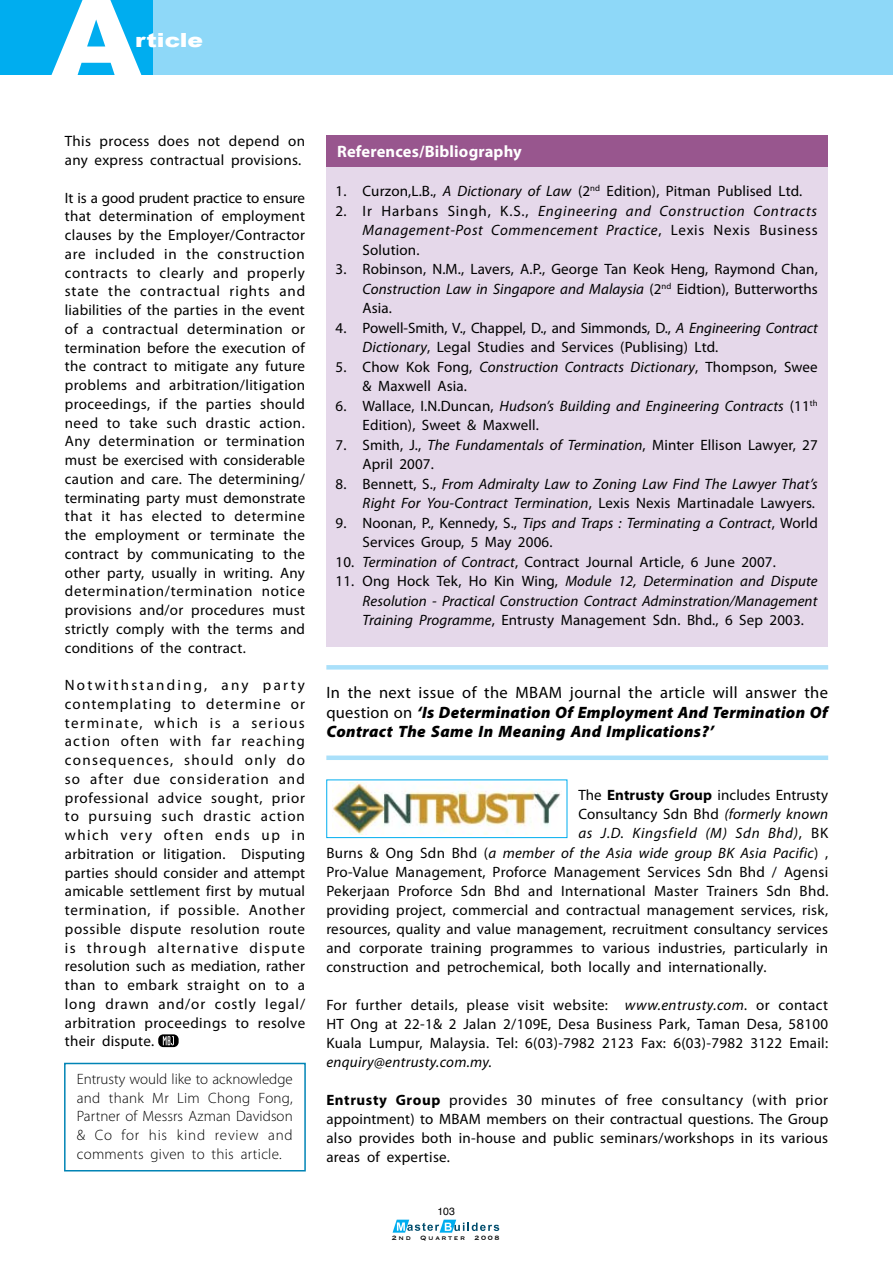
<style>
.page{position:relative;width:893px;height:1263px;background:#fff}
.page>*{position:absolute;margin:0;border:0;box-sizing:border-box;transform-origin:0 0}
.t1{font:900 105px "Arial";color:#fff;scale:1.1 1}
.t2{font:900 19.5px "Arial";color:#fff;scale:1.2 1}
.t3{font:italic 900 16.5px/19.5px "Myriad Pro";letter-spacing:.02em;color:#000;text-align:justify}
.t4{font:700 16.5px "Myriad Pro";letter-spacing:.01em;color:#fff}
.t5{font:15px/18.8px "Myriad Pro";letter-spacing:.02em;color:#000}
.t6{font:italic 15px/19.5px "Myriad Pro";letter-spacing:.015em;color:#000;text-align:justify}
.t7{font:300 15px/18.8px "Myriad Pro";letter-spacing:.02em;color:#000;text-align:justify}
.t8{font:italic 15px "Myriad Pro";letter-spacing:.045em;color:#000}
.t9{font:10.5px "Helvetica";color:#000}
.t10{font:8.25px "Copperplate";letter-spacing:.205em;color:#000}
.s1{font-style:italic}
.s2{font-style:normal}
.s3{font-weight:400;font-style:normal}
.s4{font-weight:700}
</style>
<div class="page">
<div style="left:0;top:0;width:893px;height:75px;background:#8ed8f8"></div>
<div style="left:0;top:0;width:153px;height:75px;background:#00adef"></div>
<svg style="left:393px;top:1220px;width:106px;height:12px"></svg>
<div style="left:326px;top:135px;width:502px;height:511px;background:#e5d8ea"></div>
<div style="left:326px;top:135px;width:502px;height:31px;background:#98568e"></div>
<div style="left:326px;top:665px;width:502px;height:5px;background:#aae0fa"></div>
<img style="left:333px;top:783px;width:228px;height:51px">
<div style="left:326px;top:779px;width:241px;height:59px;border:1px solid #00adef"></div>
<div style="left:326px;top:755px;width:502px;height:5px;background:#aae0fa"></div>
<svg style="left:158px;top:1034px;width:21px;height:13px"></svg>
<svg style="left:163px;top:1036px;width:11px;height:9px"></svg>
<div style="left:64px;top:1063px;width:242px;height:108px;border:2px solid #0084b5"></div>
<h1 class="t1" style="left:51px;top:-21px;width:83px">A</h1>
<h2 class="t2" style="left:135px;top:29px;width:58px">rticle</h2>
<p class="t5" style="left:65px;top:132px;width:242px">This process does not depend on any express contractual provisions.</p>
<p class="t5" style="left:65px;top:188px;width:242px;text-align:justify">It is a good prudent practice to ensure that determination of employment clauses by the Employer/Contractor are included in the construction contracts to clearly and properly state the contractual rights and liabilities of the parties in the event of a contractual determination or termination before the execution of the contract to mitigate any future problems and arbitration/litigation proceedings, if the parties should need to take such drastic action.<br>Any determination or termination must be exercised with considerable caution and care. The determining/ terminating party must demonstrate that it has elected to determine the employment or terminate the contract by communicating to the other party, usually in writing. Any determination/termination notice provisions and/or procedures must strictly comply with the terms and conditions of the contract.</p>
<p class="t5" style="left:65px;top:675px;width:242px;text-align:justify">Notwithstanding, any party contemplating to determine or terminate, which is a serious action often with far reaching consequences, should only do so after due consideration and professional advice sought, prior to pursuing such drastic action which very often ends up in arbitration or litigation. Disputing parties should consider and attempt amicable settlement first by mutual termination, if possible. Another possible dispute resolution route is through alternative dispute resolution such as mediation, rather than to embark straight on to a long drawn and/or costly legal/ arbitration proceedings to resolve their dispute.</p>
<p class="t7" style="left:77px;top:1069px;width:217px">Entrusty would like to acknowledge and thank Mr Lim Chong Fong, Partner of Messrs Azman Davidson &amp; Co for his kind review and comments given to this article.</p>
<p class="t4" style="left:337px;top:141px;width:186px">References/Bibliography</p>
<p class="t5" style="left:336px;top:181px;width:468px">1. Curzon,L.B., <span class="s1">A Dictionary of Law</span> (2<sup>nd</sup> Edition), Pitman Publised Ltd.</p>
<p class="t6" style="left:363px;top:200px;width:457px;text-indent:-27px"><span class="s2">2. Ir Harbans Singh, K.S.,</span> Engineering and Construction Contracts Management-Post Commencement Practice<span class="s2">, Lexis Nexis Business Solution.</span></p>
<p class="t5" style="left:363px;top:259px;width:457px;line-height:19.5px;text-align:justify;text-indent:-27px">3. Robinson, N.M., Lavers, A.P., George Tan Keok Heng, Raymond Chan, <span class="s1">Construction Law in Singapore and Malaysia</span> (2<sup>nd</sup> Eidtion), Butterworths Asia.</p>
<p class="t5" style="left:363px;top:318px;width:457px;line-height:19.5px;text-indent:-27px">4. Powell-Smith, V., Chappel, D., and Simmonds, D., <span class="s1">A Engineering Contract<br>Dictionary</span>, Legal Studies and Services (Publising) Ltd.</p>
<p class="t5" style="left:363px;top:357px;width:457px;line-height:19.5px;text-indent:-27px">5. Chow Kok Fong, <span class="s1">Construction Contracts Dictionary</span>, Thompson, Swee &amp; Maxwell Asia.</p>
<p class="t5" style="left:363px;top:396px;width:457px;line-height:19.5px;text-indent:-27px">6. Wallace, I.N.Duncan, <span class="s1">Hudson’s Building and Engineering Contracts</span> (11<sup>th<br></sup>Edition), Sweet &amp; Maxwell.</p>
<p class="t5" style="left:363px;top:435px;width:457px;line-height:19.5px;text-indent:-27px">7. Smith, J., <span class="s1">The Fundamentals of Termination</span>, Minter Ellison Lawyer, 27<br>April 2007.</p>
<p class="t6" style="left:336px;top:473px;width:484px;text-align:right"><span class="s2">8. Bennett, S.,</span> From Admiralty Law to Zoning Law Find The Lawyer That’s<br>Right For You-Contract Termination<span class="s2">, Lexis Nexis Martinadale Lawyers.</span></p>
<p class="t5" style="left:363px;top:513px;width:457px;line-height:19.5px;text-indent:-27px">9. Noonan, P., Kennedy, S., <span class="s1">Tips and Traps : Terminating a Contract</span>, World<br>Services Group, 5 May 2006.</p>
<p class="t5" style="left:336px;top:552px;width:442px">10. <span class="s1">Termination of Contract</span>, Contract Journal Article, 6 June 2007.</p>
<p class="t6" style="left:363px;top:571px;width:457px;text-indent:-27px"><span class="s2">11. Ong Hock Tek, Ho Kin Wing,</span> Module 12, Determination and Dispute Resolution - Practical Construction Contract Adminstration/Management Training Programme<span class="s2">, Entrusty Management Sdn. Bhd., 6 Sep 2003.</span></p>
<p class="t3" style="left:326px;top:682px;width:503px"><span class="s3">In the next issue of the MBAM journal the article will answer the question on</span> ‘Is Determination Of Employment And Termination Of Contract The Same In Meaning And Implications?’</p>
<p class="t5" style="left:578px;top:786px;width:251px">The <span class="s4">Entrusty Group</span> includes Entrusty</p>
<p class="t5" style="left:578px;top:805px;width:251px">Consultancy Sdn Bhd <span class="s1">(formerly known</span></p>
<p class="t8" style="left:578px;top:824px;width:251px">as J.D. Kingsfield (M) Sdn Bhd)<span class="s2">, BK</span></p>
<p class="t6" style="left:326px;top:842px;width:503px"><span class="s2">Burns &amp; Ong Sdn Bhd (</span>a member of the Asia wide group BK Asia Pacific<span class="s2">) ,</span></p>
<p class="t5" style="left:326px;top:862px;width:503px">Pro-Value Management, Proforce Management Services Sdn Bhd / Agensi</p>
<p class="t5" style="left:326px;top:881px;width:504px">Pekerjaan Proforce Sdn Bhd and International Master Trainers Sdn Bhd.</p>
<p class="t5" style="left:326px;top:900px;width:503px">providing project, commercial and contractual management services, risk,</p>
<p class="t5" style="left:326px;top:919px;width:503px">resources, quality and value management, recruitment consultancy services</p>
<p class="t5" style="left:326px;top:938px;width:503px">and corporate training programmes to various industries, particularly in</p>
<p class="t5" style="left:326px;top:957px;width:442px">construction and petrochemical, both locally and internationally.</p>
<p class="t5" style="left:326px;top:995px;width:503px;text-align:justify">For further details, please visit website: <span class="s1">www.entrusty.com.</span> or contact HT Ong at 22-1&amp; 2 Jalan 2/109E, Desa Business Park, Taman Desa, 58100<br>Kuala Lumpur, Malaysia. Tel: 6(03)-7982 2123 Fax: 6(03)-7982 3122 Email:</p>
<p class="t6" style="left:326px;top:1052px;width:167px">enquiry@entrusty.com.my.</p>
<p class="t5" style="left:326px;top:1090px;width:503px;text-align:justify"><span class="s4">Entrusty Group</span> provides 30 minutes of free consultancy (with prior appointment) to MBAM members on their contractual questions. The Group also provides both in-house and public seminars/workshops in its various areas of expertise.</p>
<p class="t9" style="left:437px;top:1202px;width:19px">103</p>
<p class="t10" style="left:392px;top:1232px;width:109px">2nd Quarter 2008</p>
</div>
